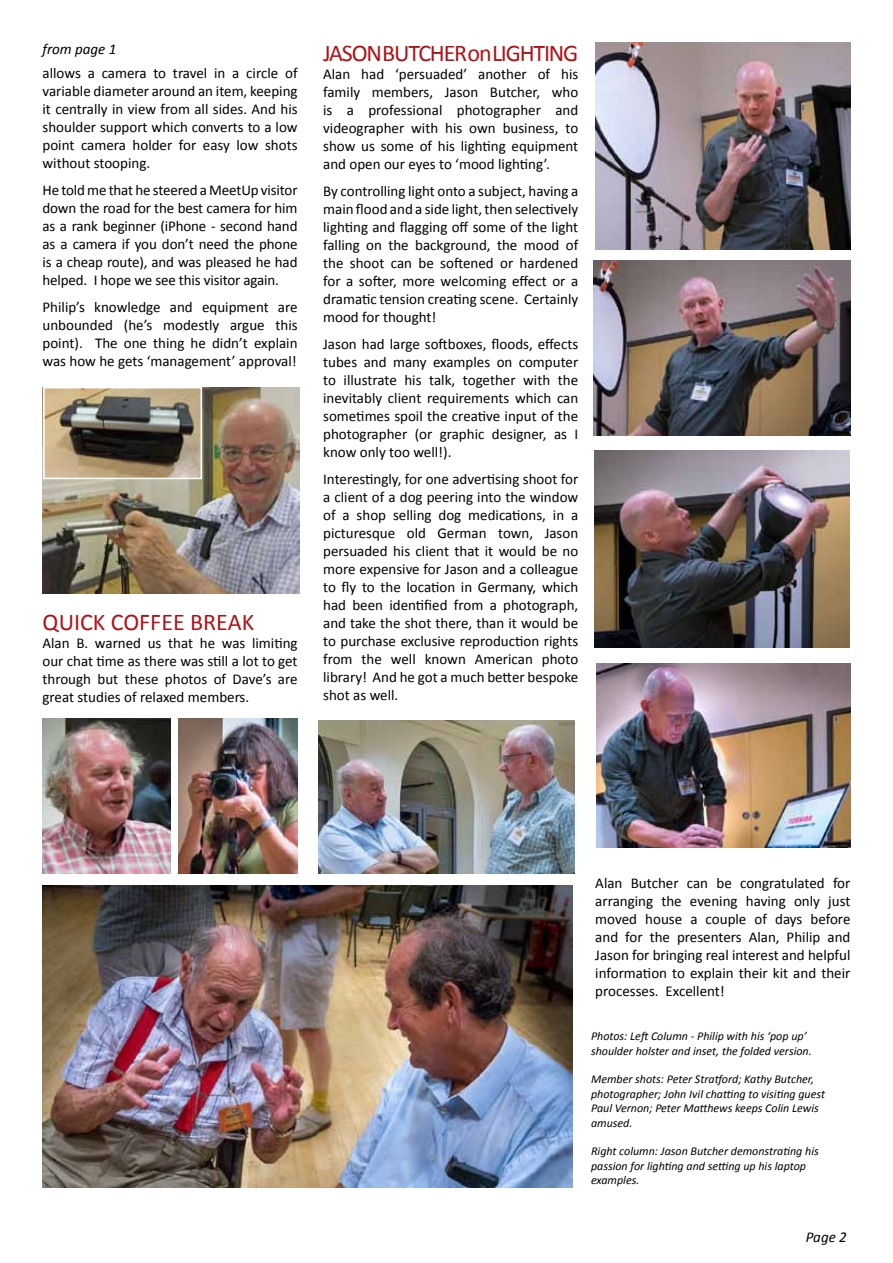
<style>
.page{position:relative;width:893px;height:1263px;background:#fff}
.page>*{position:absolute;margin:0;border:0;box-sizing:border-box;transform-origin:0 0}
.t1{font:24px "Calibri";letter-spacing:-.05em;color:#b11116}
.t2{font:24px "Calibri";color:#b11116}
.t3{font:15px/18px "Calibri";color:#000;text-align:justify}
.t4{font:italic 15px "Calibri";color:#000}
.t5{font:italic 12px/14.4px "Calibri";color:#000}
</style>
<div class="page">
<img style="left:43px;top:719px;width:127px;height:154px">
<img style="left:43px;top:886px;width:530px;height:302px">
<img style="left:179px;top:719px;width:119px;height:154px">
<img style="left:594px;top:261px;width:256px;height:174px">
<img style="left:595px;top:43px;width:255px;height:207px">
<img style="left:597px;top:663px;width:253px;height:185px">
<img style="left:595px;top:451px;width:255px;height:197px">
<img style="left:319px;top:720px;width:255px;height:153px">
<img style="left:43px;top:388px;width:256px;height:205px">
<img style="left:46px;top:390px;width:153px;height:86px">
<div style="left:43px;top:387px;width:159px;height:92px;border:2px solid #fff"></div>
<p class="t4" style="left:43px;top:39px;width:75px">from page 1</p>
<p class="t3" style="left:43px;top:63px;width:257px">allows a camera to travel in a circle of variable diameter around an item, keeping it centrally in view from all sides. And his shoulder support which converts to a low point camera holder for easy low shots without stooping.</p>
<p class="t3" style="left:43px;top:180px;width:257px">He told me that he steered a MeetUp visitor down the road for the best camera for him as a rank beginner (iPhone - second hand as a camera if you don’t need the phone is a cheap route), and was pleased he had helped. I hope we see this visitor again.</p>
<p class="t3" style="left:43px;top:297px;width:257px">Philip’s knowledge and equipment are unbounded (he’s modestly argue this point). The one thing he didn’t explain was how he gets ‘management’ approval!</p>
<h1 class="t2" style="left:43px;top:607px;width:213px">QUICK COFFEE BREAK</h1>
<p class="t3" style="left:43px;top:634px;width:257px">Alan B. warned us that he was limiting our chat time as there was still a lot to get through but these photos of Dave’s are great studies of relaxed members.</p>
<h1 class="t1" style="left:323px;top:38px;width:257px">JASON BUTCHER on LIGHTING</h1>
<p class="t3" style="left:323px;top:64px;width:257px">Alan had ‘persuaded’ another of his family members, Jason Butcher, who is a professional photographer and videographer with his own business, to show us some of his lighting equipment and open our eyes to ‘mood lighting’.</p>
<p class="t3" style="left:323px;top:181px;width:257px">By controlling light onto a subject, having a main flood and a side light, then selectively lighting and flagging off some of the light falling on the background, the mood of the shoot can be softened or hardened for a softer, more welcoming effect or a dramatic tension creating scene. Certainly mood for thought!</p>
<p class="t3" style="left:323px;top:334px;width:257px">Jason had large softboxes, floods, effects tubes and many examples on computer to illustrate his talk, together with the inevitably client requirements which can sometimes spoil the creative input of the photographer (or graphic designer, as I know only too well!).</p>
<p class="t3" style="left:323px;top:469px;width:257px">Interestingly, for one advertising shoot for a client of a dog peering into the window of a shop selling dog medications, in a picturesque old German town, Jason persuaded his client that it would be no more expensive for Jason and a colleague to fly to the location in Germany, which had been identified from a photograph, and take the shot there, than it would be to purchase exclusive reproduction rights from the well known American photo library! And he got a much better bespoke shot as well.</p>
<p class="t3" style="left:595px;top:873px;width:257px">Alan Butcher can be congratulated for arranging the evening having only just moved house a couple of days before and for the presenters Alan, Philip and Jason for bringing real interest and helpful information to explain their kit and their processes. Excellent!</p>
<p class="t5" style="left:591px;top:1028px;width:222px">Photos: Left Column - Philip with his ‘pop up’ shoulder holster and inset, the folded version.</p>
<p class="t5" style="left:591px;top:1072px;width:236px">Member shots: Peter Stratford; Kathy Butcher, photographer; John Ivil chatting to visiting guest Paul Vernon; Peter Matthews keeps Colin Lewis amused.</p>
<p class="t5" style="left:591px;top:1144px;width:229px">Right column: Jason Butcher demonstrating his passion for lighting and setting up his laptop examples.</p>
<p class="t4" style="left:806px;top:1227px;width:43px">Page 2</p>
</div>
